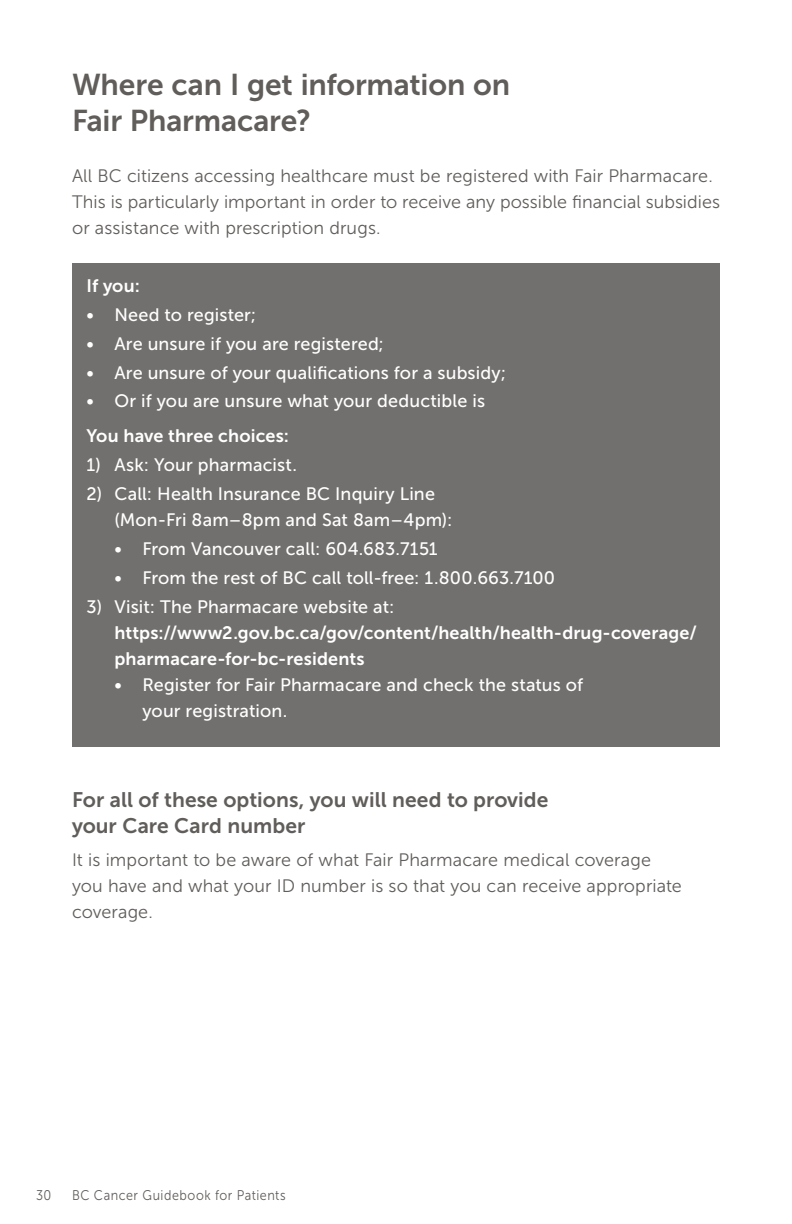
<style>
.page{position:relative;width:792px;height:1224px;background:#fff}
.page>*{position:absolute;margin:0;border:0;box-sizing:border-box;transform-origin:0 0}
.t1{font:30px/36px "Museo Sans 700";letter-spacing:-.005em;color:#605d5a}
.t2{font:21px/26px "Museo Sans 700";color:#605d5a}
.t3{font:18px/26px "Museo Sans 500";letter-spacing:.01em;color:#fff}
.t4{font:18px/26px "Museo Sans 300";letter-spacing:.005em;color:#605d5a}
.t5{font:18px/26px "Museo Sans 700";letter-spacing:.01em;color:#fff}
.t6{font:14px "Museo Sans 300";letter-spacing:.045em;color:#605d5a;scale:.9 1}
</style>
<div class="page">
<div style="left:72px;top:264px;width:648px;height:483px;background:#72706e"></div>
<h1 class="t1" style="left:72px;top:66px;width:440px">Where can I get information on<br>Fair Pharmacare?</h1>
<p class="t4" style="left:72px;top:163px;width:650px">All BC citizens accessing healthcare must be registered with Fair Pharmacare.<br>This is particularly important in order to receive any possible financial subsidies or assistance with prescription drugs.</p>
<p class="t5" style="left:86px;top:273px;width:55px">If you:</p>
<p class="t3" style="left:86px;top:302px;width:171px">• Need to register;</p>
<p class="t3" style="left:86px;top:331px;width:299px">• Are unsure if you are registered;</p>
<p class="t3" style="left:86px;top:359px;width:421px">• Are unsure of your qualifications for a subsidy;</p>
<p class="t3" style="left:86px;top:388px;width:400px">• Or if you are unsure what your deductible is</p>
<p class="t5" style="left:86px;top:423px;width:204px">You have three choices:</p>
<p class="t3" style="left:86px;top:452px;width:212px">1) Ask: Your pharmacist.</p>
<p class="t3" style="left:114px;top:481px;width:339px;text-indent:-28px">2) Call: Health Insurance BC Inquiry Line (Mon-Fri 8am– 8pm and Sat 8am – 4pm):</p>
<p class="t3" style="left:114px;top:536px;width:325px">• From Vancouver call: 604.683.7151</p>
<p class="t3" style="left:114px;top:565px;width:442px">• From the rest of BC call toll-free: 1.800.663.7100</p>
<p class="t3" style="left:86px;top:594px;width:309px">3) Visit: The Pharmacare website at:</p>
<p class="t5" style="left:114px;top:620px;width:584px">https://www2.gov.bc.ca/gov/content/health/health-drug-coverage/ pharmacare-for-bc-residents</p>
<p class="t3" style="left:142px;top:672px;width:442px;text-indent:-28px">• Register for Fair Pharmacare and check the status of your registration.</p>
<p class="t2" style="left:72px;top:787px;width:478px">For all of these options, you will need to provide your Care Card number</p>
<p class="t4" style="left:72px;top:847px;width:611px">It is important to be aware of what Fair Pharmacare medical coverage you have and what your ID number is so that you can receive appropriate coverage.</p>
<p class="t6" style="left:36px;top:1188px;width:19px">30</p>
<p class="t6" style="left:72px;top:1188px;width:239px">BC Cancer Guidebook for Patients</p>
</div>
